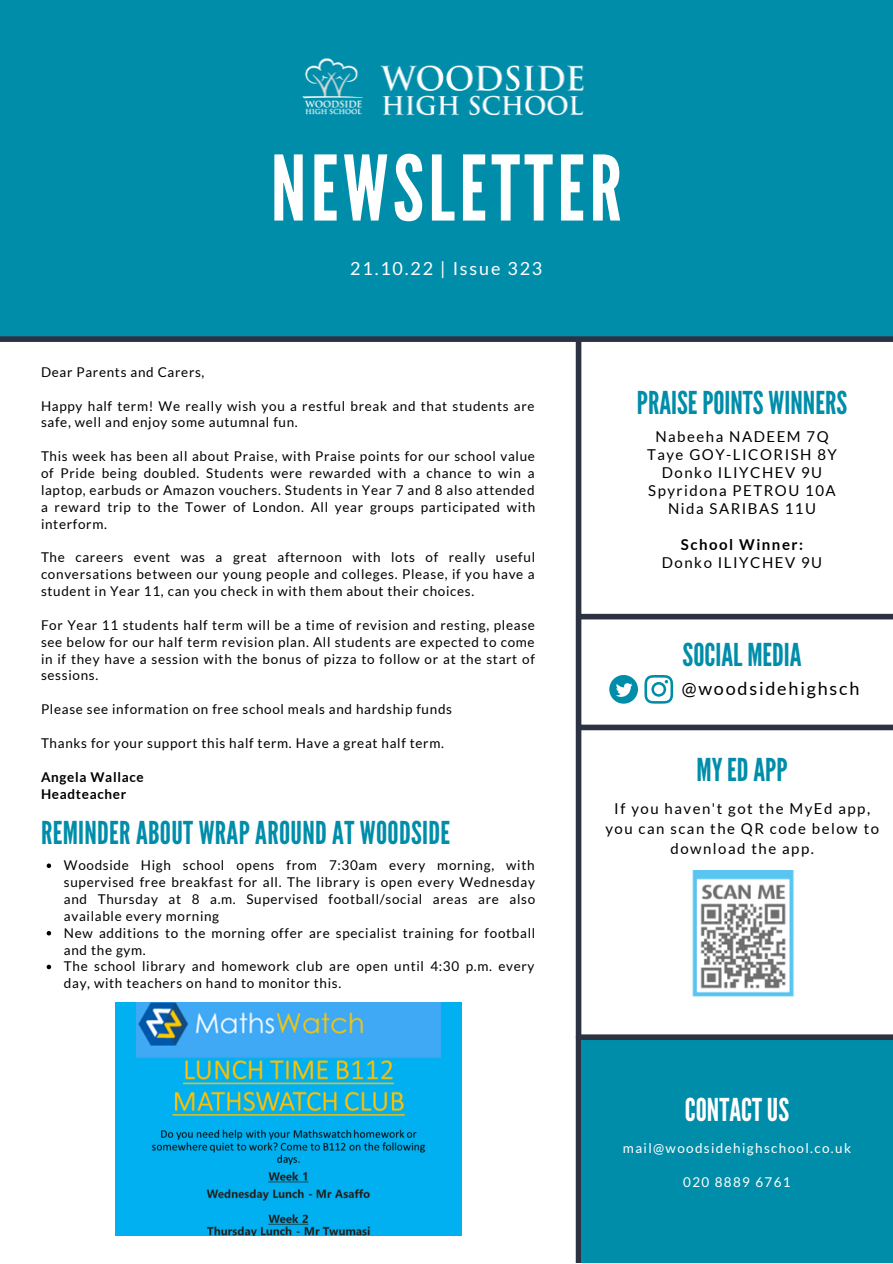
<style>
.page{position:relative;width:893px;height:1264px;background:#fff}
.page>*{position:absolute;margin:0;border:0;box-sizing:border-box;transform-origin:0 0}
.t1{font:89.85px "League Gothic";letter-spacing:.05em;color:#fff}
.t2{font:31.5px "League Gothic";letter-spacing:.01em;color:#008da9}
.t3{font:31.5px "League Gothic";color:#fff}
.t4{font:18px "Lato";letter-spacing:.1em;color:#fff}
.t5{font:18px "Lato";letter-spacing:.1em;color:#000}
.t6{font:15px/18px "Lato";letter-spacing:.1em;color:#000;text-align:center}
.t7{font:700 15px "Lato";letter-spacing:.1em;color:#000}
.t8{font:13.5px/16.8px "Lato";letter-spacing:.05em;color:#000;text-align:justify}
.t9{font:13.5px "Lato";letter-spacing:.1em;color:#fff}
.t10{font:700 13.5px/16.8px "Lato";letter-spacing:.05em;color:#000}
</style>
<div class="page">
<div style="left:0;top:0;width:892px;height:336px;background:#008da9"></div>
<img style="left:302px;top:58px;width:282px;height:58px">
<div style="left:0;top:336px;width:892px;height:6px;background:#2d3243"></div>
<div style="left:575px;top:341px;width:6px;height:921px;background:#2d3243"></div>
<div style="left:581px;top:724px;width:311px;height:6px;background:#2d3243"></div>
<svg style="left:644px;top:675px;width:29px;height:28px"></svg>
<svg style="left:609px;top:675px;width:29px;height:28px"></svg>
<div style="left:581px;top:1040px;width:311px;height:222px;background:#008da9"></div>
<div style="left:578px;top:1034px;width:314px;height:6px;background:#2d3243"></div>
<img style="left:692px;top:870px;width:102px;height:127px">
<div style="left:581px;top:614px;width:311px;height:5px;background:#2d3243"></div>
<svg style="left:47px;top:863px;width:4px;height:5px"></svg>
<svg style="left:47px;top:931px;width:4px;height:4px"></svg>
<svg style="left:47px;top:964px;width:4px;height:5px"></svg>
<img style="left:115px;top:1002px;width:347px;height:233px">
<h1 class="t1" style="left:271px;top:136px;width:352px">NEWSLETTER</h1>
<h3 class="t4" style="left:350px;top:257px;width:194px">21.10.22 | Issue 323</h3>
<p class="t8" style="left:41px;top:363px;width:165px">Dear Parents and Carers,</p>
<p class="t8" style="left:41px;top:397px;width:495px">Happy half term! We really wish you a restful break and that students are safe, well and enjoy some autumnal fun.</p>
<p class="t8" style="left:41px;top:447px;width:495px">This week has been all about Praise, with Praise points for our school value of Pride being doubled. Students were rewarded with a chance to win a laptop, earbuds or Amazon vouchers. Students in Year 7 and 8 also attended a reward trip to the Tower of London. All year groups participated with interform.</p>
<p class="t8" style="left:41px;top:548px;width:495px">The careers event was a great afternoon with lots of really useful conversations between our young people and colleges. Please, if you have a student in Year 11, can you check in with them about their choices.</p>
<p class="t8" style="left:41px;top:616px;width:495px">For Year 11 students half term will be a time of revision and resting, please see below for our half term revision plan. All students are expected to come in if they have a session with the bonus of pizza to follow or at the start of sessions.</p>
<p class="t8" style="left:41px;top:700px;width:412px">Please see information on free school meals and hardship funds</p>
<p class="t8" style="left:41px;top:734px;width:404px">Thanks for your support this half term. Have a great half term.</p>
<p class="t10" style="left:41px;top:768px;width:104px">Angela Wallace<br>Headteacher</p>
<h2 class="t2" style="left:41px;top:814px;width:410px">REMINDER ABOUT WRAP AROUND AT WOODSIDE</h2>
<p class="t8" style="left:64px;top:856px;width:473px;text-align:left">Woodside High school opens from 7:30am every morning, with supervised free breakfast for all. The library is open every Wednesday and Thursday at 8 a.m. Supervised football/social areas are also available every morning<br>New additions to the morning offer are specialist training for football and the gym.<br>The school library and homework club are open until 4:30 p.m. every day, with teachers on hand to monitor this.</p>
<h2 class="t2" style="left:637px;top:385px;width:212px">PRAISEPOINTS WINNERS</h2>
<p class="t6" style="left:647px;top:427px;width:191px">Nabeeha NADEEM 7Q<br>Taye GOY-LICORISH 8Y<br>Donko ILIYCHEV 9U<br>Spyridona PETROU 10A<br>Nida SARIBAS 11U</p>
<p class="t7" style="left:681px;top:534px;width:124px">School Winner:</p>
<p class="t6" style="left:661px;top:552px;width:162px">Donko ILIYCHEV 9U</p>
<h2 class="t2" style="left:682px;top:636px;width:120px">SOCIAL MEDIA</h2>
<h3 class="t5" style="left:681px;top:677px;width:179px">@woodsidehighsch</h3>
<h2 class="t2" style="left:696px;top:751px;width:92px">MYEDAPP</h2>
<p class="t6" style="left:605px;top:797px;width:275px;line-height:20.2px">If you haven't got the MyEd app, you can scan the QR code below to download the app.</p>
<h2 class="t3" style="left:685px;top:1091px;width:106px">CONTACTUS</h2>
<p class="t9" style="left:623px;top:1139px;width:229px">mail@woodsidehighschool.co.uk</p>
<p class="t9" style="left:683px;top:1173px;width:109px">020 8889 6761</p>
</div>
